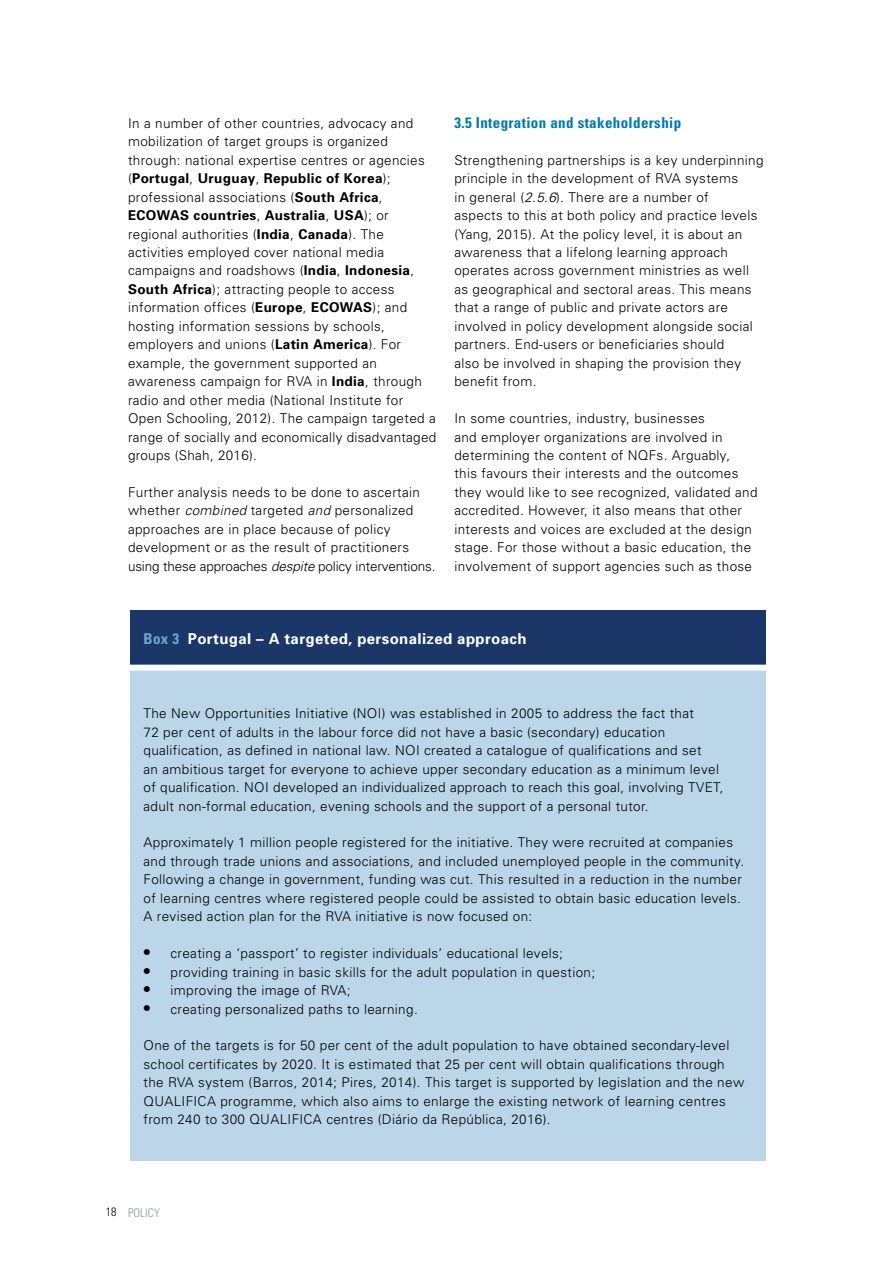
<style>
.page{position:relative;width:893px;height:1263px;background:#fff}
.page>*{position:absolute;margin:0;border:0;box-sizing:border-box;transform-origin:0 0}
.t1{font:700 15px "Univers";letter-spacing:.025em;color:#fff}
.t2{font:700 condensed 15px "Univers";letter-spacing:.025em;color:#0078ae}
.t3{font:300 13.5px/18.5px "Univers";letter-spacing:.025em;color:#000}
.t4{font:300 condensed 12px "Univers";letter-spacing:.01em;color:#939598}
.s1{font-weight:700}
.s2{font-style:italic}
.s3{font-stretch:condensed;color:#67abd1}
.s4{font-weight:700;font-stretch:condensed;font-size:16.5px}
.s5{color:#000}
</style>
<div class="page">
<div style="left:130px;top:610px;width:635px;height:551px;background:#bcd6e9"></div>
<div style="left:130px;top:610px;width:635px;height:55px;background:#1a3768"></div>
<div style="left:123px;top:665px;width:649px;height:6px;background:#fff"></div>
<p class="t3" style="left:128px;top:113px;width:310px">In a number of other countries, advocacy and mobilization of target groups is organized through: national expertise centres or agencies (<span class="s1">Portugal</span>, <span class="s1">Uruguay</span>, <span class="s1">Republic of Korea</span>); professional associations (<span class="s1">South Africa</span>, <span class="s1">ECOWAS countries</span>, <span class="s1">Australia</span>, <span class="s1">USA</span>); or regional authorities (<span class="s1">India</span>, <span class="s1">Canada</span>). The activities employed cover national media campaigns and roadshows (<span class="s1">India</span>, <span class="s1">Indonesia</span>, <span class="s1">South Africa</span>); attracting people to access information offices (<span class="s1">Europe</span>, <span class="s1">ECOWAS</span>); and hosting information sessions by schools, employers and unions (<span class="s1">Latin America</span>). For example, the government supported an awareness campaign for RVA in <span class="s1">India</span>, through radio and other media (National Institute for Open Schooling, 2012). The campaign targeted a range of socially and economically disadvantaged groups (Shah, 2016).</p>
<p class="t3" style="left:128px;top:482px;width:309px">Further analysis needs to be done to ascertain whether <span class="s2">combined</span> targeted <span class="s2">and</span> personalized approaches are in place because of policy development or as the result of practitioners using these approaches <span class="s2">despite</span> policy interventions.</p>
<p class="t2" style="left:454px;top:113px;width:228px">3.5 Integration and stakeholdership</p>
<p class="t3" style="left:454px;top:150px;width:311px">Strengthening partnerships is a key underpinning principle in the development of RVA systems<br>in general (<span class="s2">2.5.6</span>). There are a number of<br>aspects to this at both policy and practice levels (Yang, 2015). At the policy level, it is about an awareness that a lifelong learning approach operates across government ministries as well as geographical and sectoral areas. This means that a range of public and private actors are involved in policy development alongside social partners. End-users or beneficiaries should<br>also be involved in shaping the provision they benefit from.</p>
<p class="t3" style="left:454px;top:409px;width:305px">In some countries, industry, businesses<br>and employer organizations are involved in determining the content of NQFs. Arguably,<br>this favours their interests and the outcomes they would like to see recognized, validated and accredited. However, it also means that other interests and voices are excluded at the design stage. For those without a basic education, the involvement of support agencies such as those</p>
<p class="t1" style="left:144px;top:629px;width:385px"><span class="s3">Box 3</span> Portugal – A targeted, personalized approach</p>
<p class="t3" style="left:144px;top:704px;width:582px">The New Opportunities Initiative (NOI) was established in 2005 to address the fact that<br>72 per cent of adults in the labour force did not have a basic (secondary) education qualification, as defined in national law. NOI created a catalogue of qualifications and set<br>an ambitious target for everyone to achieve upper secondary education as a minimum level of qualification. NOI developed an individualized approach to reach this goal, involving TVET, adult non-formal education, evening schools and the support of a personal tutor.</p>
<p class="t3" style="left:144px;top:833px;width:602px">Approximately 1 million people registered for the initiative. They were recruited at companies and through trade unions and associations, and included unemployed people in the community.<br>Following a change in government, funding was cut. This resulted in a reduction in the number of learning centres where registered people could be assisted to obtain basic education levels.<br>A revised action plan for the RVA initiative is now focused on:</p>
<p class="t3" style="left:144px;top:944px;width:421px"><span class="s4">•</span> creating a ‘passport’ to register individuals’ educational levels;</p>
<p class="t3" style="left:144px;top:962px;width:453px"><span class="s4">•</span> providing training in basic skills for the adult population in question;</p>
<p class="t3" style="left:144px;top:981px;width:209px"><span class="s4">•</span> improving the image of RVA;</p>
<p class="t3" style="left:144px;top:999px;width:276px"><span class="s4">•</span> creating personalized paths to learning.</p>
<p class="t3" style="left:144px;top:1036px;width:602px">One of the targets is for 50 per cent of the adult population to have obtained secondary-level school certificates by 2020. It is estimated that 25 per cent will obtain qualifications through the RVA system (Barros, 2014; Pires, 2014). This target is supported by legislation and the new QUALIFICA programme, which also aims to enlarge the existing network of learning centres from 240 to 300 QUALIFICA centres (Diário da República, 2016).</p>
<p class="t4" style="left:106px;top:1205px;width:56px"><span class="s5">18</span> POLICY</p>
</div>
